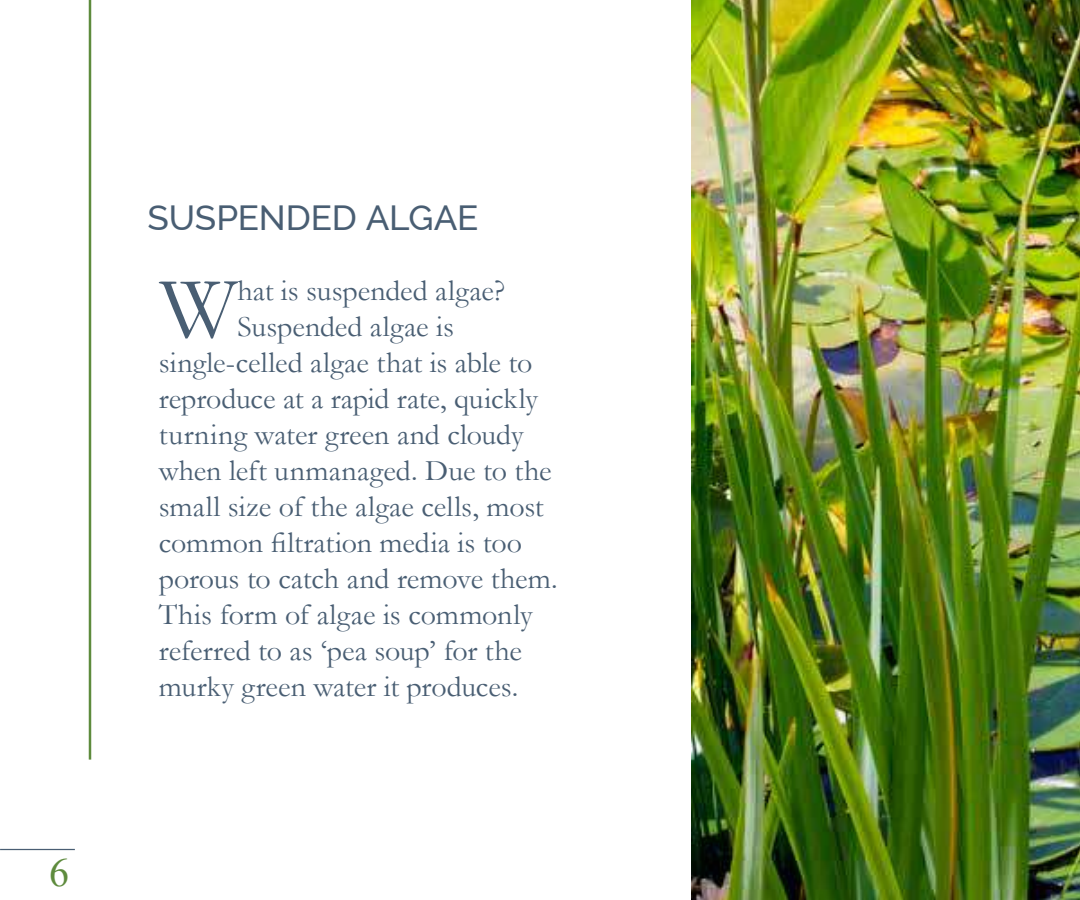
<style>
.page{position:relative;width:1080px;height:900px;background:#fff}
.page>*{position:absolute;margin:0;border:0;box-sizing:border-box;transform-origin:0 0}
.t1{font:87.75px "Garamond";color:#495e73}
.t2{font:40px "Times New Roman";color:#5e8b3d}
.t3{font:500 35px "Raleway";letter-spacing:-.005em;color:#495e73}
.t4{font:30px "Garamond";color:#495e73}
</style>
<div class="page">
<img style="left:692px;top:0;width:388px;height:900px">
<hr style="left:89px;top:0;width:2px;height:760px;background:#5e8b3d">
<hr style="left:0;top:849px;width:75px;height:1px;background:#495e73">
<h2 class="t2" style="left:49px;top:844px;width:21px">6</h2>
<p class="t3" style="left:148px;top:198px;width:333px">SUSPENDED ALGAE</p>
<h1 class="t1" style="left:160px;top:250px;width:79px">W</h1>
<p class="t4" style="left:237px;top:271px;width:269px">hat is suspended algae?</p>
<p class="t4" style="left:237px;top:307px;width:218px">Suspended algae is</p>
<p class="t4" style="left:159px;top:343px;width:375px">single-celled algae that is able to</p>
<p class="t4" style="left:159px;top:379px;width:381px">reproduce at a rapid rate, quickly</p>
<p class="t4" style="left:159px;top:415px;width:366px">turning water green and cloudy</p>
<p class="t4" style="left:159px;top:451px;width:394px">when left unmanaged. Due to the</p>
<p class="t4" style="left:159px;top:487px;width:386px">small size of the algae cells, most</p>
<p class="t4" style="left:159px;top:523px;width:365px">common filtration media is too</p>
<p class="t4" style="left:159px;top:559px;width:400px">porous to catch and remove them.</p>
<p class="t4" style="left:159px;top:595px;width:375px">This form of algae is commonly</p>
<p class="t4" style="left:159px;top:631px;width:365px">referred to as ‘pea soup’ for the</p>
<p class="t4" style="left:159px;top:667px;width:361px">murky green water it produces.</p>
</div>
